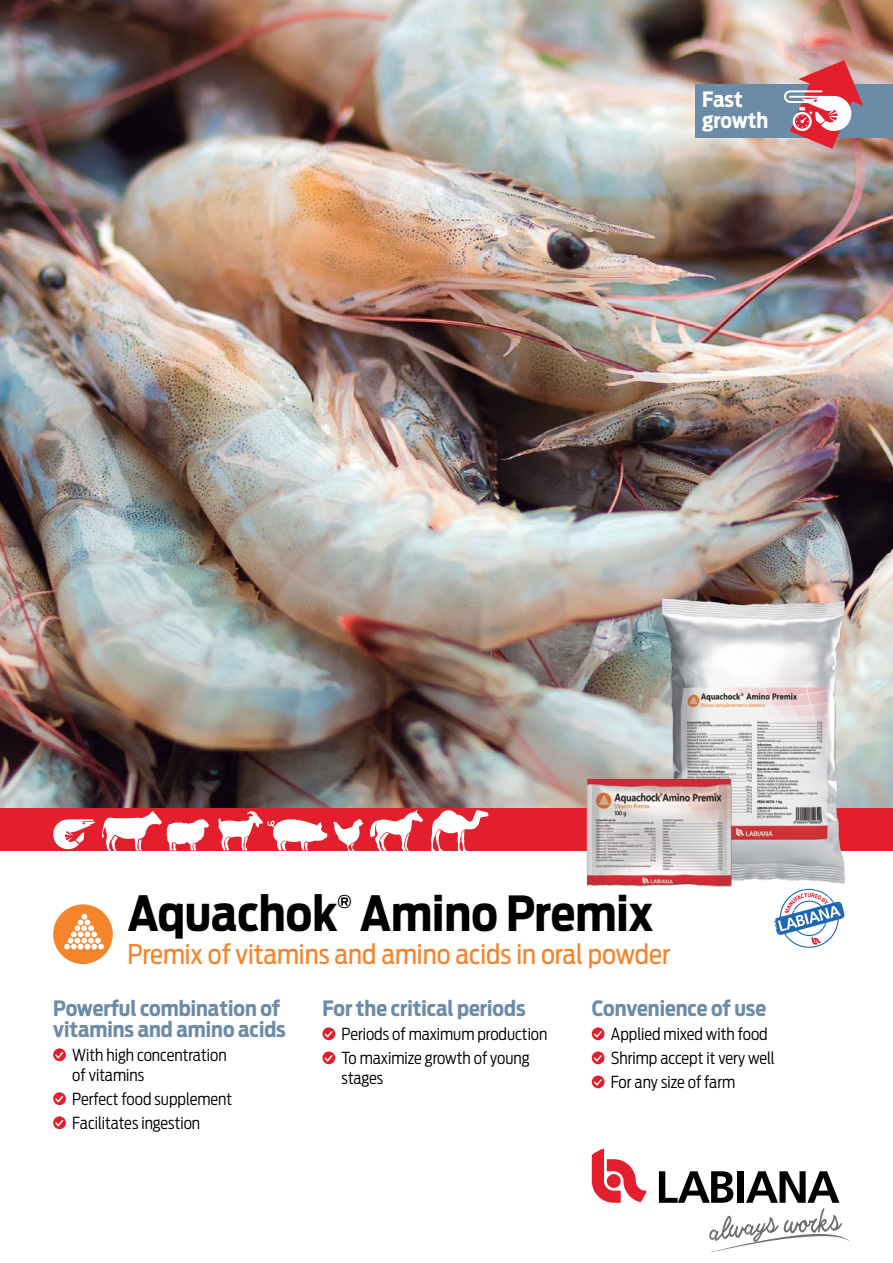
<style>
.page{position:relative;width:893px;height:1263px;background:#fff}
.page>*{position:absolute;margin:0;border:0;box-sizing:border-box;transform-origin:0 0}
.t1{font:700 48px "Antenna Cond";color:#000}
.t2{font:27px "Antenna Cond";color:#f5842b}
.t3{font:700 21px/21px "Antenna Cond";color:#6b8ba7}
.t4{font:700 21px/21px "Antenna Cond";color:#fff}
.t5{font:700 17.55px "Antenna";color:#000}
.t6{font:300 16.5px/24px "Antenna Cond";color:#000}
</style>
<div class="page">
<img style="left:0;top:0;width:893px;height:808px">
<div style="left:0;top:808px;width:893px;height:42px;background:#e31f2d"></div>
<div style="left:696px;top:84px;width:197px;height:53px;background:#6b8ba7"></div>
<svg style="left:322px;top:1027px;width:13px;height:13px"></svg>
<svg style="left:322px;top:1051px;width:13px;height:13px"></svg>
<svg style="left:53px;top:1048px;width:13px;height:13px"></svg>
<svg style="left:53px;top:1092px;width:13px;height:13px"></svg>
<svg style="left:53px;top:1116px;width:13px;height:13px"></svg>
<svg style="left:592px;top:1027px;width:12px;height:13px"></svg>
<svg style="left:592px;top:1051px;width:12px;height:13px"></svg>
<svg style="left:592px;top:1075px;width:12px;height:13px"></svg>
<svg style="left:52px;top:811px;width:157px;height:40px"></svg>
<svg style="left:370px;top:810px;width:53px;height:41px"></svg>
<svg style="left:431px;top:810px;width:58px;height:41px"></svg>
<svg style="left:333px;top:819px;width:31px;height:32px"></svg>
<svg style="left:218px;top:811px;width:109px;height:39px"></svg>
<svg style="left:783px;top:60px;width:80px;height:89px"></svg>
<div style="left:53px;top:904px;width:60px;height:60px;background:#f5842b;border-radius:50%"></div>
<svg style="left:64px;top:914px;width:40px;height:35px"></svg>
<svg style="left:774px;top:910px;width:71px;height:38px"></svg>
<img style="left:582px;top:564px;width:279px;height:346px">
<img style="left:578px;top:768px;width:204px;height:125px">
<svg style="left:592px;top:1148px;width:55px;height:55px"></svg>
<svg style="left:659px;top:1171px;width:190px;height:81px"></svg>
<p class="t4" style="left:702px;top:89px;width:68px">Fast growth</p>
<h1 class="t1" style="left:128px;top:885px;width:211px">Aquachok</h1>
<p class="t5" style="left:337px;top:891px;width:16px">®</p>
<h1 class="t1" style="left:360px;top:885px;width:295px">Amino Premix</h1>
<h2 class="t2" style="left:128px;top:938px;width:544px">Premix of vitamins and amino acids in oral powder</h2>
<p class="t3" style="left:53px;top:998px;width:234px">Powerful combination of vitamins and amino acids</p>
<p class="t6" style="left:72px;top:1045px;width:156px;line-height:19.8px">With high concentration of vitamins</p>
<p class="t6" style="left:72px;top:1087px;width:161px">Perfect food supplement<br>Facilitates ingestion</p>
<p class="t3" style="left:322px;top:998px;width:205px">For the critical periods</p>
<p class="t6" style="left:342px;top:1022px;width:207px">Periods of maximum production<br>To maximize growth of young</p>
<p class="t6" style="left:342px;top:1066px;width:43px">stages</p>
<p class="t3" style="left:592px;top:998px;width:176px">Convenience of use</p>
<p class="t6" style="left:611px;top:1022px;width:165px">Applied mixed with food<br>Shrimp accept it very well<br>For any size of farm</p>
</div>
